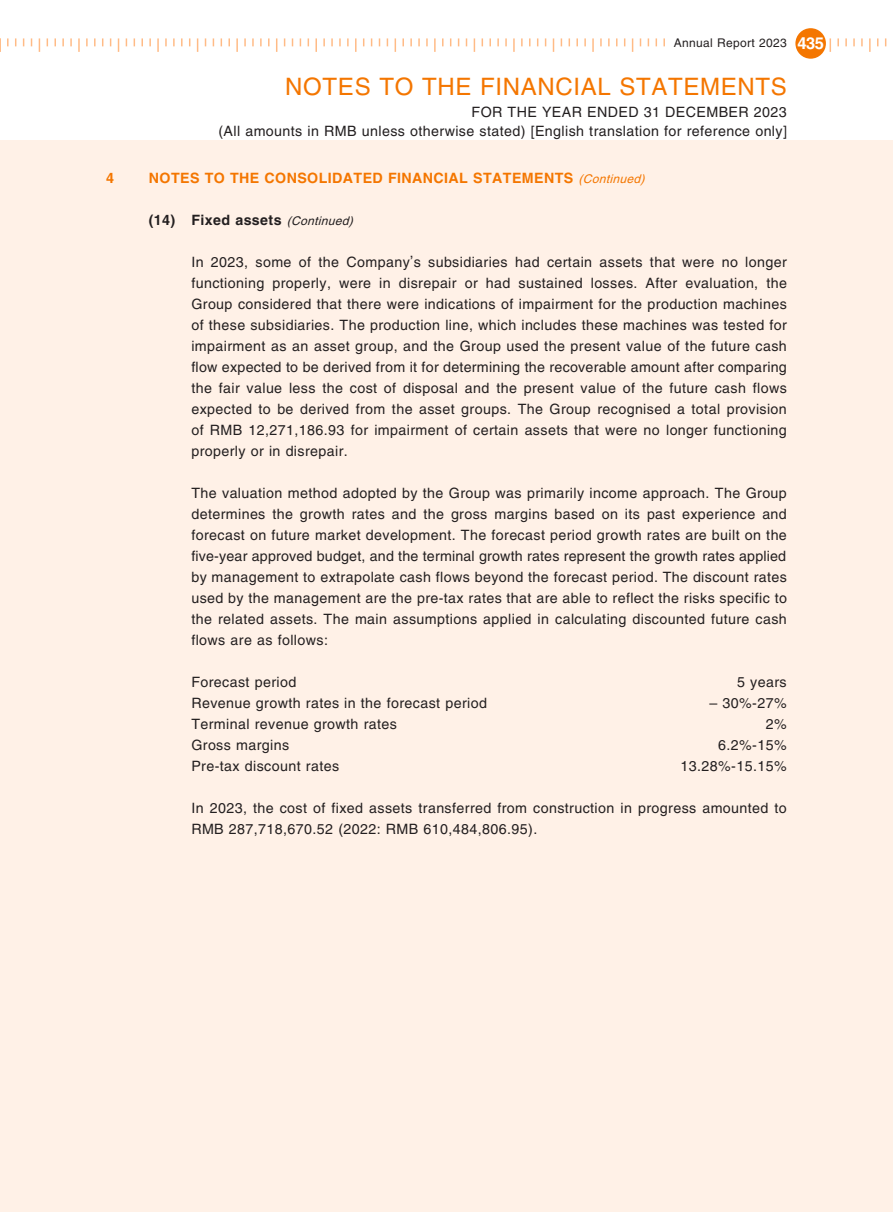
<style>
.page{position:relative;width:893px;height:1212px;background:#fff}
.page>*{position:absolute;margin:0;border:0;box-sizing:border-box;transform-origin:0 0}
.t1{font:24px "Helvetica LT Std";letter-spacing:.03em;color:#f47600}
.t2{font:14.25px/21px "Helvetica LT Std";letter-spacing:.03em;color:#231f20;text-align:justify}
.t3{font:700 14.25px "Helvetica LT Std";letter-spacing:.03em;color:#f47600}
.t4{font:700 14.25px "Helvetica LT Std";letter-spacing:.03em;color:#231f20}
.t5{font:12px "Helvetica LT Std";letter-spacing:.03em;color:#231f20}
.s1{font-weight:700;font-size:16.5px;color:#fff}
.s2{font-weight:400;font-style:italic;font-size:12px}
</style>
<div class="page">
<div style="left:795px;top:28px;width:31px;height:31px;background:#f47600;border-radius:50%"></div>
<svg style="left:0;top:38px;width:1px;height:14px"></svg>
<svg style="left:7px;top:38px;width:2px;height:8px"></svg>
<svg style="left:39px;top:38px;width:1px;height:14px"></svg>
<svg style="left:62px;top:38px;width:2px;height:8px"></svg>
<svg style="left:70px;top:38px;width:2px;height:8px"></svg>
<svg style="left:78px;top:38px;width:2px;height:14px"></svg>
<svg style="left:86px;top:38px;width:2px;height:8px"></svg>
<svg style="left:94px;top:38px;width:2px;height:8px"></svg>
<svg style="left:118px;top:38px;width:1px;height:14px"></svg>
<svg style="left:141px;top:38px;width:2px;height:8px"></svg>
<svg style="left:149px;top:38px;width:2px;height:8px"></svg>
<svg style="left:157px;top:38px;width:2px;height:14px"></svg>
<svg style="left:165px;top:38px;width:2px;height:8px"></svg>
<svg style="left:173px;top:38px;width:2px;height:8px"></svg>
<svg style="left:181px;top:38px;width:2px;height:8px"></svg>
<svg style="left:197px;top:38px;width:1px;height:14px"></svg>
<svg style="left:228px;top:38px;width:2px;height:8px"></svg>
<svg style="left:236px;top:38px;width:2px;height:14px"></svg>
<svg style="left:244px;top:38px;width:2px;height:8px"></svg>
<svg style="left:252px;top:38px;width:2px;height:8px"></svg>
<svg style="left:260px;top:38px;width:2px;height:8px"></svg>
<svg style="left:268px;top:38px;width:2px;height:8px"></svg>
<svg style="left:276px;top:38px;width:1px;height:14px"></svg>
<svg style="left:315px;top:38px;width:2px;height:14px"></svg>
<svg style="left:663px;top:38px;width:2px;height:8px"></svg>
<svg style="left:823px;top:38px;width:8px;height:14px"></svg>
<svg style="left:837px;top:38px;width:2px;height:8px"></svg>
<svg style="left:845px;top:38px;width:2px;height:8px"></svg>
<svg style="left:853px;top:38px;width:2px;height:8px"></svg>
<svg style="left:861px;top:38px;width:2px;height:8px"></svg>
<svg style="left:869px;top:38px;width:2px;height:14px"></svg>
<svg style="left:323px;top:38px;width:2px;height:8px"></svg>
<svg style="left:331px;top:38px;width:2px;height:8px"></svg>
<svg style="left:339px;top:38px;width:2px;height:8px"></svg>
<svg style="left:347px;top:38px;width:2px;height:8px"></svg>
<svg style="left:355px;top:38px;width:1px;height:14px"></svg>
<svg style="left:395px;top:38px;width:1px;height:14px"></svg>
<svg style="left:402px;top:38px;width:2px;height:8px"></svg>
<svg style="left:410px;top:38px;width:2px;height:8px"></svg>
<svg style="left:418px;top:38px;width:2px;height:8px"></svg>
<svg style="left:426px;top:38px;width:2px;height:8px"></svg>
<svg style="left:434px;top:38px;width:2px;height:14px"></svg>
<svg style="left:474px;top:38px;width:1px;height:14px"></svg>
<svg style="left:489px;top:38px;width:2px;height:8px"></svg>
<svg style="left:497px;top:38px;width:2px;height:8px"></svg>
<svg style="left:505px;top:38px;width:2px;height:8px"></svg>
<svg style="left:513px;top:38px;width:2px;height:14px"></svg>
<svg style="left:521px;top:38px;width:2px;height:8px"></svg>
<svg style="left:553px;top:38px;width:1px;height:14px"></svg>
<svg style="left:576px;top:38px;width:2px;height:8px"></svg>
<svg style="left:584px;top:38px;width:2px;height:8px"></svg>
<svg style="left:592px;top:38px;width:2px;height:14px"></svg>
<svg style="left:600px;top:38px;width:2px;height:8px"></svg>
<svg style="left:608px;top:38px;width:2px;height:8px"></svg>
<svg style="left:632px;top:38px;width:1px;height:14px"></svg>
<div style="left:0;top:140px;width:893px;height:1072px;background:#fff1e7"></div>
<p class="t5" style="left:674px;top:36px;width:152px">Annual Report 2023 <span class="s1">435</span></p>
<h1 class="t1" style="left:285px;top:73px;width:503px">NOTES TO THE FINANCIAL STATEMENTS</h1>
<p class="t2" style="left:218px;top:102px;width:570px;line-height:19.5px;text-align:right">FOR THE YEAR ENDED 31 DECEMBER 2023<br>(All amounts in RMB unless otherwise stated) [English translation for reference only]</p>
<p class="t3" style="left:106px;top:169px;width:9px">4</p>
<p class="t3" style="left:149px;top:169px;width:501px">NOTES TO THE CONSOLIDATED FINANCIAL STATEMENTS <span class="s2">(Continued)</span></p>
<p class="t4" style="left:149px;top:211px;width:209px">(14) Fixed assets <span class="s2">(Continued)</span></p>
<p class="t2" style="left:191px;top:251px;width:597px">In 2023, some of the Company’s subsidiaries had certain assets that were no longer functioning properly, were in disrepair or had sustained losses. After evaluation, the Group considered that there were indications of impairment for the production machines of these subsidiaries. The production line, which includes these machines was tested for impairment as an asset group, and the Group used the present value of the future cash flow expected to be derived from it for determining the recoverable amount after comparing the fair value less the cost of disposal and the present value of the future cash flows expected to be derived from the asset groups. The Group recognised a total provision of RMB 12,271,186.93 for impairment of certain assets that were no longer functioning properly or in disrepair.</p>
<p class="t2" style="left:191px;top:482px;width:597px">The valuation method adopted by the Group was primarily income approach. The Group determines the growth rates and the gross margins based on its past experience and forecast on future market development. The forecast period growth rates are built on the five-year approved budget, and the terminal growth rates represent the growth rates applied by management to extrapolate cash flows beyond the forecast period. The discount rates used by the management are the pre-tax rates that are able to reflect the risks specific to the related assets. The main assumptions applied in calculating discounted future cash flows are as follows:</p>
<p class="t2" style="left:191px;top:671px;width:106px">Forecast period</p>
<p class="t2" style="left:737px;top:671px;width:51px">5 years</p>
<p class="t2" style="left:191px;top:692px;width:297px">Revenue growth rates in the forecast period</p>
<p class="t2" style="left:709px;top:692px;width:79px">– 30%-27%</p>
<p class="t2" style="left:191px;top:713px;width:207px">Terminal revenue growth rates</p>
<p class="t2" style="left:766px;top:713px;width:22px">2%</p>
<p class="t2" style="left:191px;top:734px;width:99px">Gross margins</p>
<p class="t2" style="left:718px;top:734px;width:70px">6.2%-15%</p>
<p class="t2" style="left:191px;top:755px;width:149px">Pre-tax discount rates</p>
<p class="t2" style="left:680px;top:755px;width:108px">13.28%-15.15%</p>
<p class="t2" style="left:191px;top:797px;width:597px">In 2023, the cost of fixed assets transferred from construction in progress amounted to<br>RMB 287,718,670.52 (2022: RMB 610,484,806.95).</p>
</div>
